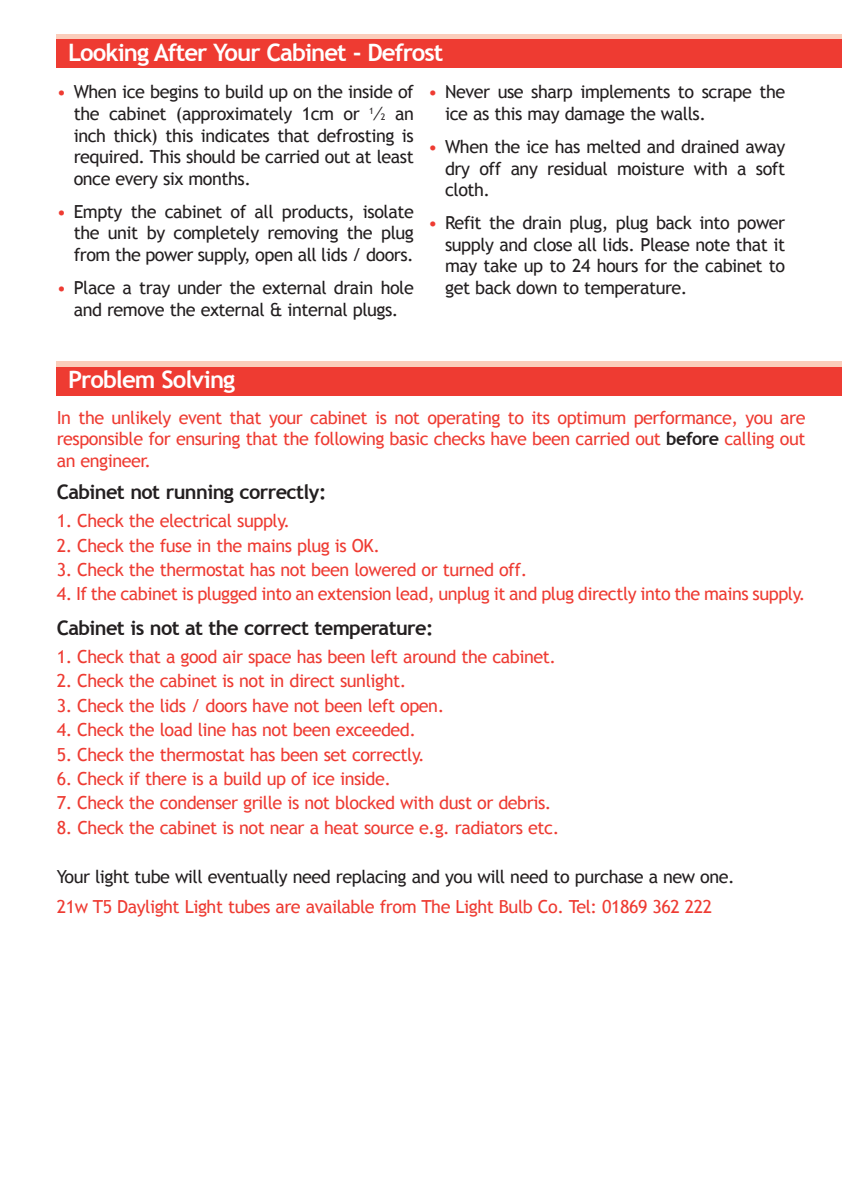
<style>
.page{position:relative;width:842px;height:1191px;background:#fff}
.page>*{position:absolute;margin:0;border:0;box-sizing:border-box;transform-origin:0 0}
.t1{font:700 24px "Trebuchet MS";letter-spacing:-.04em;color:#fff}
.t2{font:700 20px "Trebuchet MS";letter-spacing:-.03em;color:#231f20}
.t3{font:18px/21.6px "Trebuchet MS";letter-spacing:-.025em;color:#ee3b32;text-align:justify}
.t4{font:18px/21.6px "Trebuchet MS";letter-spacing:-.025em;color:#231f20;text-align:justify}
.s1{color:#ee3b32}
.s2{font-size:9px}
.s3{font-weight:700;color:#231f20}
</style>
<div class="page">
<div style="left:57px;top:34px;width:785px;height:6px;background:#fbcdbb"></div>
<div style="left:57px;top:40px;width:785px;height:28px;background:#ee3b32"></div>
<div style="left:57px;top:361px;width:785px;height:6px;background:#fbcdbb"></div>
<div style="left:57px;top:367px;width:785px;height:28px;background:#ee3b32"></div>
<h1 class="t1" style="left:68px;top:38px;width:377px">Looking After Your Cabinet - Defrost</h1>
<p class="t4" style="left:74px;top:81px;width:342px;text-indent:-17px"><span class="s1">•</span> When ice begins to build up on the inside of the cabinet (approximately 1cm or <sup>1</sup>⁄<span class="s2">2</span> an inch thick) this indicates that defrosting is required. This should be carried out at least once every six months.</p>
<p class="t4" style="left:74px;top:200px;width:342px;text-indent:-17px"><span class="s1">•</span> Empty the cabinet of all products, isolate the unit by completely removing the plug from the power supply, open all lids / doors.</p>
<p class="t4" style="left:57px;top:277px;width:359px;text-align:center"><span class="s1">•</span> Place a tray under the external drain hole and remove the external &amp; internal plugs.</p>
<p class="t4" style="left:445px;top:81px;width:342px;text-indent:-17px"><span class="s1">•</span> Never use sharp implements to scrape the ice as this may damage the walls.</p>
<p class="t4" style="left:445px;top:136px;width:342px;text-indent:-17px"><span class="s1">•</span> When the ice has melted and drained away dry off any residual moisture with a soft cloth.</p>
<p class="t4" style="left:445px;top:212px;width:342px;text-indent:-17px"><span class="s1">•</span> Refit the drain plug, plug back into power supply and close all lids. Please note that it may take up to 24 hours for the cabinet to get back down to temperature.</p>
<h1 class="t1" style="left:68px;top:365px;width:169px">Problem Solving</h1>
<p class="t3" style="left:57px;top:406px;width:750px">In the unlikely event that your cabinet is not operating to its optimum performance, you are responsible for ensuring that the following basic checks have been carried out <span class="s3">before</span> calling out an engineer.</p>
<p class="t2" style="left:57px;top:480px;width:271px">Cabinet not running correctly:</p>
<p class="t3" style="left:57px;top:510px;width:235px">1. Check the electrical supply.</p>
<p class="t3" style="left:57px;top:534px;width:325px">2. Check the fuse in the mains plug is OK.</p>
<p class="t3" style="left:57px;top:559px;width:472px">3. Check the thermostat has not been lowered or turned off.</p>
<p class="t3" style="left:57px;top:583px;width:750px">4. If the cabinet is plugged into an extension lead, unplug it and plug directly into the mains supply.</p>
<p class="t2" style="left:57px;top:616px;width:378px">Cabinet is not at the correct temperature:</p>
<p class="t3" style="left:57px;top:645px;width:501px">1. Check that a good air space has been left around the cabinet.</p>
<p class="t3" style="left:57px;top:670px;width:351px">2. Check the cabinet is not in direct sunlight.</p>
<p class="t3" style="left:57px;top:694px;width:389px">3. Check the lids / doors have not been left open.</p>
<p class="t3" style="left:57px;top:719px;width:361px">4. Check the load line has not been exceeded.</p>
<p class="t3" style="left:57px;top:743px;width:370px">5. Check the thermostat has been set correctly.</p>
<p class="t3" style="left:57px;top:767px;width:336px">6. Check if there is a build up of ice inside.</p>
<p class="t3" style="left:57px;top:792px;width:496px">7. Check the condenser grille is not blocked with dust or debris.</p>
<p class="t3" style="left:57px;top:816px;width:504px">8. Check the cabinet is not near a heat source e.g. radiators etc.</p>
<p class="t4" style="left:57px;top:865px;width:679px">Your light tube will eventually need replacing and you will need to purchase a new one.</p>
<p class="t3" style="left:57px;top:896px;width:657px">21w T5 Daylight Light tubes are available from The Light Bulb Co. Tel: 01869 362 222</p>
</div>
